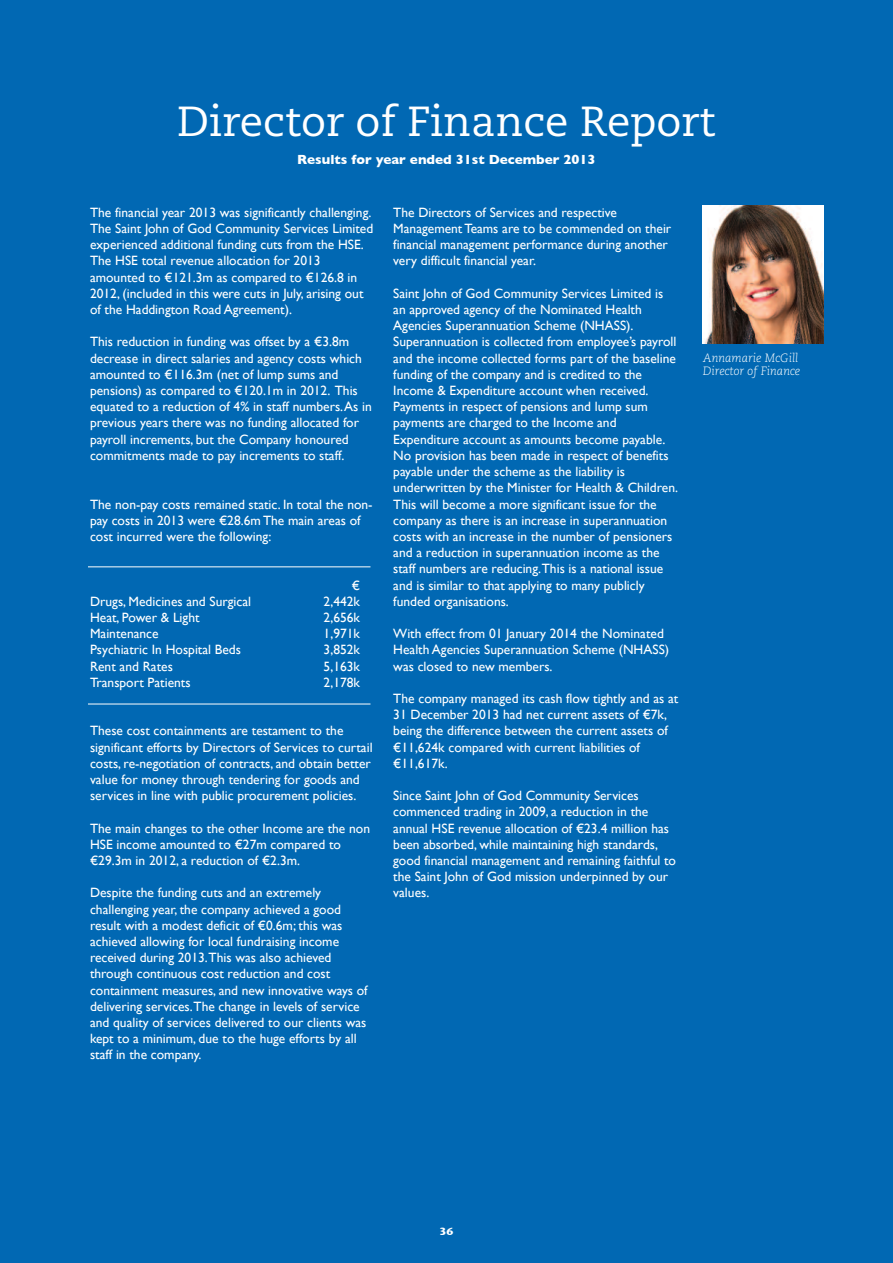
<style>
.page{position:relative;width:893px;height:1263px;background:#0168b3}
.page>*{position:absolute;margin:0;border:0;box-sizing:border-box;transform-origin:0 0}
.t1{font:42px "Caecilia";color:#fff}
.t2{font:13.5px/16.2px "Gill Sans";color:#fff}
.t3{font:700 13.5px "Gill Sans";color:#fff}
.t4{font:italic 300 12px/13.5px "Caecilia";color:#fff}
.t5{font:10.5px "Stone Sans ITCTT Bold";color:#fff}
</style>
<div class="page">
<hr style="left:88px;top:566px;width:282px;height:1px;background:#fff">
<hr style="left:88px;top:704px;width:282px;height:1px;background:#fff">
<img style="left:703px;top:206px;width:120px;height:137px">
<h1 class="t1" style="left:177px;top:104px;width:540px">Director of Finance Report</h1>
<p class="t3" style="left:297px;top:152px;width:300px">Results for year ended 31st December 2013</p>
<p class="t2" style="left:90px;top:204px;width:285px">The financial year 2013 was significantly challenging.<br>The Saint John of God Community Services Limited experienced additional funding cuts from the HSE.<br>The HSE total revenue allocation for 2013 amounted to €121.3m as compared to €126.8 in 2012, (included in this were cuts in July, arising out of the Haddington Road Agreement).</p>
<p class="t2" style="left:90px;top:334px;width:283px">This reduction in funding was offset by a €3.8m decrease in direct salaries and agency costs which amounted to €116.3m (net of lump sums and pensions) as compared to €120.1m in 2012. This equated to a reduction of 4% in staff numbers.As in previous years there was no funding allocated for payroll increments, but the Company honoured commitments made to pay increments to staff.</p>
<p class="t2" style="left:90px;top:496px;width:284px">The non-pay costs remained static. In total the non&shy;pay costs in 2013 were €28.6mThe main areas of cost incurred were the following:</p>
<p class="t2" style="left:352px;top:577px;width:10px">€</p>
<p class="t2" style="left:90px;top:593px;width:163px">Drugs, Medicines and Surgical</p>
<p class="t2" style="left:324px;top:593px;width:38px">2,442k</p>
<p class="t2" style="left:90px;top:609px;width:111px">Heat, Power &amp; Light</p>
<p class="t2" style="left:324px;top:609px;width:38px">2,656k</p>
<p class="t2" style="left:90px;top:625px;width:70px">Maintenance</p>
<p class="t2" style="left:324px;top:625px;width:38px">1,971k</p>
<p class="t2" style="left:90px;top:641px;width:153px">Psychiatric In Hospital Beds</p>
<p class="t2" style="left:324px;top:641px;width:38px">3,852k</p>
<p class="t2" style="left:90px;top:658px;width:84px">Rent and Rates</p>
<p class="t2" style="left:324px;top:658px;width:38px">5,163k</p>
<p class="t2" style="left:90px;top:674px;width:102px">Transport Patients</p>
<p class="t2" style="left:324px;top:674px;width:38px">2,178k</p>
<p class="t2" style="left:90px;top:722px;width:284px">These cost containments are testament to the significant efforts by Directors of Services to curtail costs, re-negotiation of contracts, and obtain better value for money through tendering for goods and services in line with public procurement policies.</p>
<p class="t2" style="left:90px;top:820px;width:282px">The main changes to the other Income are the non<br>HSE income amounted to €27m compared to €29.3m in 2012, a reduction of €2.3m.</p>
<p class="t2" style="left:90px;top:884px;width:279px">Despite the funding cuts and an extremely challenging year, the company achieved a good result with a modest deficit of €0.6m; this was achieved allowing for local fundraising income received during 2013.This was also achieved through continuous cost reduction and cost containment measures, and new innovative ways of delivering services.The change in levels of service and quality of services delivered to our clients was kept to a minimum, due to the huge efforts by all staff in the company.</p>
<p class="t2" style="left:393px;top:204px;width:279px">The Directors of Services and respective Management Teams are to be commended on their financial management performance during another very difficult financial year.</p>
<p class="t2" style="left:393px;top:285px;width:286px">Saint John of God Community Services Limited is an approved agency of the Nominated Health Agencies Superannuation Scheme (NHASS).<br>Superannuation is collected from employee’s payroll and the income collected forms part of the baseline funding of the company and is credited to the Income &amp; Expenditure account when received.<br>Payments in respect of pensions and lump sum payments are charged to the Income and Expenditure account as amounts become payable.<br>No provision has been made in respect of benefits payable under the scheme as the liability is underwritten by the Minister for Health &amp; Children.<br>This will become a more significant issue for the company as there is an increase in superannuation costs with an increase in the number of pensioners and a reduction in superannuation income as the staff numbers are reducing.This is a national issue and is similar to that applying to many publicly funded organisations.</p>
<p class="t2" style="left:393px;top:625px;width:277px">With effect from 01 January 2014 the Nominated<br>Health Agencies Superannuation Scheme (NHASS) was closed to new members.</p>
<p class="t2" style="left:393px;top:690px;width:287px">The company managed its cash flow tightly and as at 31 December 2013 had net current assets of €7k, being the difference between the current assets of €11,624k compared with current liabilities of €11,617k.</p>
<p class="t2" style="left:393px;top:787px;width:284px">Since Saint John of God Community Services commenced trading in 2009, a reduction in the annual HSE revenue allocation of €23.4 million has been absorbed, while maintaining high standards, good financial management and remaining faithful to the Saint John of God mission underpinned by our values.</p>
<p class="t4" style="left:703px;top:352px;width:99px">Annamarie McGill<br>Director of Finance</p>
<p class="t5" style="left:439px;top:1225px;width:16px">36</p>
</div>
